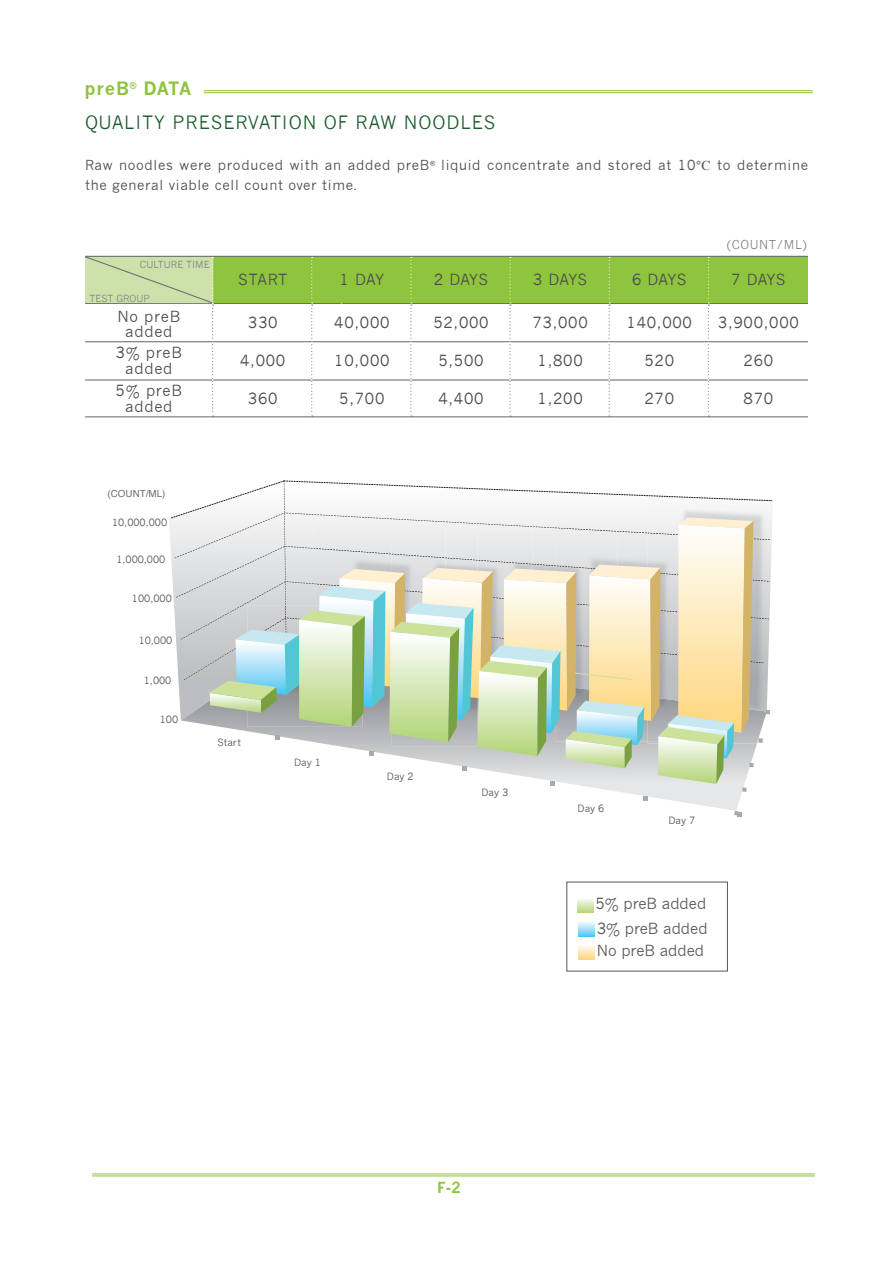
<style>
.page{position:relative;width:893px;height:1263px;background:#fff}
.page>*{position:absolute;margin:0;border:0;box-sizing:border-box;transform-origin:0 0}
.t1{font:18px/34.7px "News Gothic";letter-spacing:.05em;color:#1c5c2e}
.t2{font:15px/15.9px "News Gothic";letter-spacing:.05em;color:#4b4c4d;text-align:center}
.t3{font:15px "News Gothic";color:#57585a}
.t4{font:700 15px "News Gothic";color:#8fc43e}
.t5{font:13.5px/20.2px "News Gothic";letter-spacing:.05em;color:#4b4c4d}
.t6{font:12px "News Gothic";letter-spacing:.05em;color:#818386}
.t7{font:9.75px "News Gothic";color:#57585a}
.t8{font:9.75px "Helvetica";color:#6c6d70}
.t9{font:9.6px "News Gothic";color:#818386}
.s1{font-weight:700;color:#8fc43e}
.s2{font-family:"Times"}
</style>
<div class="page">
<hr style="left:204px;top:90px;width:609px;height:1px;background:#8fc43e">
<hr style="left:204px;top:92px;width:609px;height:1px;background:#8fc43e">
<hr style="left:92px;top:1173px;width:723px;height:1px;background:#8fc43e">
<hr style="left:92px;top:1175px;width:723px;height:1px;background:#8fc43e">
<hr style="left:85px;top:303px;width:723px;height:1px;background:#6c6d70">
<hr style="left:85px;top:341px;width:723px;height:1px;background:#6c6d70">
<hr style="left:85px;top:379px;width:723px;height:2px;background:#6c6d70">
<hr style="left:85px;top:416px;width:723px;height:1px;background:#6c6d70">
<div style="left:411px;top:256px;width:100px;height:47px;background:#8fc43e"></div>
<div style="left:511px;top:256px;width:99px;height:47px;background:#8fc43e"></div>
<div style="left:610px;top:256px;width:99px;height:47px;background:#8fc43e"></div>
<div style="left:709px;top:256px;width:99px;height:47px;background:#8fc43e"></div>
<div style="left:312px;top:256px;width:99px;height:47px;background:#8fc43e"></div>
<div style="left:213px;top:256px;width:99px;height:47px;background:#8fc43e"></div>
<svg style="left:311px;top:257px;width:2px;height:160px"></svg>
<svg style="left:410px;top:257px;width:2px;height:160px"></svg>
<svg style="left:509px;top:257px;width:2px;height:160px"></svg>
<svg style="left:609px;top:257px;width:1px;height:160px"></svg>
<svg style="left:708px;top:257px;width:1px;height:160px"></svg>
<svg style="left:678px;top:801px;width:61px;height:10px"></svg>
<svg style="left:734px;top:811px;width:7px;height:5px"></svg>
<svg style="left:171px;top:480px;width:601px;height:321px"></svg>
<hr style="left:85px;top:256px;width:723px;height:1px;background:#6c6d70">
<svg style="left:85px;top:256px;width:129px;height:161px"></svg>
<div style="left:566px;top:882px;width:162px;height:89px;border:1px solid #57585a"></div>
<svg style="left:577px;top:899px;width:16px;height:13px"></svg>
<svg style="left:579px;top:922px;width:15px;height:14px"></svg>
<svg style="left:579px;top:946px;width:15px;height:13px"></svg>
<p class="t1" style="left:85px;top:71px;width:412px"><span class="s1">preB</span><sup>®</sup> <span class="s1">DATA<br></span>QUALITY PRESERVATION OF RAW NOODLES</p>
<p class="t5" style="left:85px;top:155px;width:724px">Raw noodles were produced with an added preB<sup>®</sup> liquid concentrate and stored at 10<span class="s2">℃</span> to determine the general viable cell count over time.</p>
<p class="t6" style="left:727px;top:238px;width:82px">(COUNT/ML)</p>
<p class="t9" style="left:140px;top:259px;width:71px">CULTURE TIME</p>
<p class="t9" style="left:90px;top:293px;width:62px">TEST GROUP</p>
<p class="t2" style="left:238px;top:272px;width:51px">START</p>
<p class="t2" style="left:248px;top:314px;width:31px">330</p>
<p class="t2" style="left:240px;top:353px;width:47px">4,000</p>
<p class="t2" style="left:434px;top:272px;width:56px">2 DAYS</p>
<p class="t2" style="left:533px;top:272px;width:56px">3 DAYS</p>
<p class="t2" style="left:632px;top:272px;width:56px">6 DAYS</p>
<p class="t2" style="left:731px;top:272px;width:56px">7 DAYS</p>
<p class="t2" style="left:433px;top:314px;width:57px">52,000</p>
<p class="t2" style="left:532px;top:314px;width:57px">73,000</p>
<p class="t2" style="left:626px;top:314px;width:67px">140,000</p>
<p class="t2" style="left:718px;top:314px;width:83px">3,900,000</p>
<p class="t2" style="left:438px;top:353px;width:47px">5,500</p>
<p class="t2" style="left:340px;top:272px;width:46px">1 DAY</p>
<p class="t2" style="left:334px;top:314px;width:57px">40,000</p>
<p class="t2" style="left:334px;top:353px;width:57px">10,000</p>
<p class="t2" style="left:117px;top:308px;width:64px">No preB added</p>
<p class="t2" style="left:116px;top:345px;width:68px">3% preB added</p>
<p class="t2" style="left:537px;top:353px;width:47px">1,800</p>
<p class="t2" style="left:644px;top:353px;width:31px">520</p>
<p class="t2" style="left:744px;top:353px;width:31px">260</p>
<p class="t2" style="left:248px;top:391px;width:31px">360</p>
<p class="t2" style="left:339px;top:391px;width:47px">5,700</p>
<p class="t2" style="left:438px;top:391px;width:47px">4,400</p>
<p class="t2" style="left:116px;top:383px;width:68px">5% preB added</p>
<p class="t2" style="left:538px;top:391px;width:47px">1,200</p>
<p class="t2" style="left:644px;top:391px;width:31px">270</p>
<p class="t2" style="left:744px;top:391px;width:31px">870</p>
<p class="t8" style="left:108px;top:486px;width:59px">(COUNT/ML)</p>
<p class="t7" style="left:112px;top:516px;width:57px">10,000,000</p>
<p class="t7" style="left:116px;top:553px;width:51px">1,000,000</p>
<p class="t7" style="left:132px;top:593px;width:41px">100,000</p>
<p class="t7" style="left:139px;top:635px;width:35px">10,000</p>
<p class="t7" style="left:144px;top:675px;width:29px">1,000</p>
<p class="t7" style="left:160px;top:714px;width:20px">100</p>
<p class="t7" style="left:218px;top:737px;width:25px">Start</p>
<p class="t7" style="left:294px;top:756px;width:28px">Day 1</p>
<p class="t7" style="left:387px;top:770px;width:28px">Day 2</p>
<p class="t7" style="left:481px;top:787px;width:28px">Day 3</p>
<p class="t7" style="left:578px;top:803px;width:28px">Day 6</p>
<p class="t7" style="left:668px;top:815px;width:28px">Day 7</p>
<p class="t3" style="left:595px;top:895px;width:112px">5% preB added</p>
<p class="t3" style="left:597px;top:941px;width:109px">No preB added</p>
<p class="t3" style="left:597px;top:920px;width:112px">3% preB added</p>
<p class="t4" style="left:437px;top:1178px;width:25px">F-2</p>
</div>
